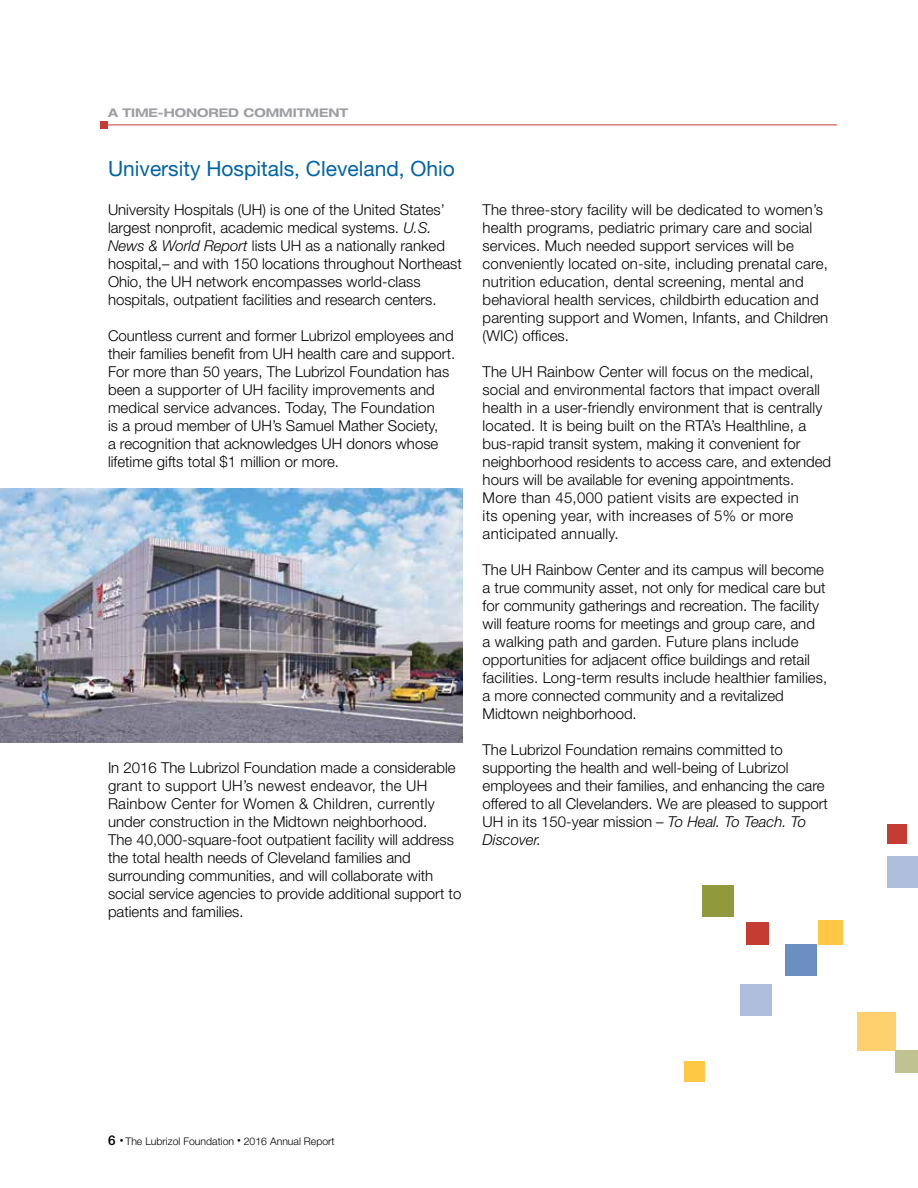
<style>
.page{position:relative;width:918px;height:1188px;background:#fff}
.page>*{position:absolute;margin:0;border:0;box-sizing:border-box;transform-origin:0 0}
.t1{font:21px "Helvetica Neue LT Pro";color:#0063a7}
.t2{font:300 15px/18px "Helvetica Neue LT Pro";color:#000}
.t3{font:700 expanded 12px "Helvetica Neue LT Pro";color:#9d9fa2}
.t4{font:300 10.5px "Helvetica Neue LT Pro";color:#000}
.s1{font-style:italic}
.s2{font-weight:500;font-size:13.5px}
.s3{font-size:7.5px}
</style>
<div class="page">
<div style="left:747px;top:922px;width:22px;height:23px;background:#c43c32"></div>
<div style="left:702px;top:885px;width:32px;height:32px;background:#91993c"></div>
<div style="left:818px;top:920px;width:24px;height:25px;background:#ffc844"></div>
<div style="left:786px;top:945px;width:31px;height:31px;background:#6c8fc2"></div>
<hr style="left:107px;top:125px;width:730px;height:1px;background:#c43c32">
<div style="left:100px;top:121px;width:7px;height:8px;background:#c43c32"></div>
<img style="left:0;top:488px;width:462px;height:255px">
<div style="left:887px;top:856px;width:31px;height:32px;background:#afbedd"></div>
<div style="left:887px;top:825px;width:20px;height:19px;background:#c43c32"></div>
<div style="left:858px;top:1013px;width:38px;height:38px;background:#ffd16e"></div>
<div style="left:896px;top:1051px;width:22px;height:22px;background:#c1c291"></div>
<div style="left:740px;top:984px;width:32px;height:32px;background:#afbedd"></div>
<div style="left:684px;top:1061px;width:21px;height:21px;background:#ffc844"></div>
<p class="t3" style="left:108px;top:105px;width:242px">A TIME-HONORED COMMITMENT</p>
<h1 class="t1" style="left:108px;top:156px;width:348px">University Hospitals, Cleveland, Ohio</h1>
<p class="t2" style="left:108px;top:201px;width:355px">University Hospitals (UH) is one of the United States’ largest nonprofit, academic medical systems. <span class="s1">U.S.<br>News &amp; World Report</span> lists UH as a nationally ranked hospital,– and with 150 locations throughout Northeast Ohio, the UH network encompasses world-class hospitals, outpatient facilities and research centers.</p>
<p class="t2" style="left:108px;top:327px;width:349px">Countless current and former Lubrizol employees and their families benefit from UH health care and support.<br>For more than 50 years, The Lubrizol Foundation has been a supporter of UH facility improvements and medical service advances. Today, The Foundation<br>is a proud member of UH’s Samuel Mather Society,<br>a recognition that acknowledges UH donors whose lifetime gifts total $1 million or more.</p>
<p class="t2" style="left:108px;top:759px;width:355px">In 2016 The Lubrizol Foundation made a considerable grant to support UH’s newest endeavor, the UH Rainbow Center for Women &amp; Children, currently under construction in the Midtown neighborhood.<br>The 40,000-square-foot outpatient facility will address the total health needs of Cleveland families and surrounding communities, and will collaborate with social service agencies to provide additional support to patients and families.</p>
<p class="t2" style="left:483px;top:201px;width:347px">The three-story facility will be dedicated to women’s health programs, pediatric primary care and social services. Much needed support services will be conveniently located on-site, including prenatal care, nutrition education, dental screening, mental and behavioral health services, childbirth education and parenting support and Women, Infants, and Children (WIC) offices.</p>
<p class="t2" style="left:483px;top:363px;width:350px">The UH Rainbow Center will focus on the medical, social and environmental factors that impact overall health in a user-friendly environment that is centrally located. It is being built on the RTA’s Healthline, a bus-rapid transit system, making it convenient for neighborhood residents to access care, and extended hours will be available for evening appointments.<br>More than 45,000 patient visits are expected in<br>its opening year, with increases of 5% or more anticipated annually.</p>
<p class="t2" style="left:483px;top:561px;width:346px">The UH Rainbow Center and its campus will become a true community asset, not only for medical care but for community gatherings and recreation. The facility will feature rooms for meetings and group care, and<br>a walking path and garden. Future plans include opportunities for adjacent office buildings and retail facilities. Long-term results include healthier families, a more connected community and a revitalized Midtown neighborhood.</p>
<p class="t2" style="left:483px;top:741px;width:347px">The Lubrizol Foundation remains committed to supporting the health and well-being of Lubrizol employees and their families, and enhancing the care offered to all Clevelanders. We are pleased to support UH in its 150-year mission – <span class="s1">To Heal. To Teach. To Discover.</span></p>
<p class="t4" style="left:108px;top:1135px;width:228px"><span class="s2">6</span> <span class="s3">•</span> The Lubrizol Foundation <span class="s3">•</span> 2016 Annual Report</p>
</div>
